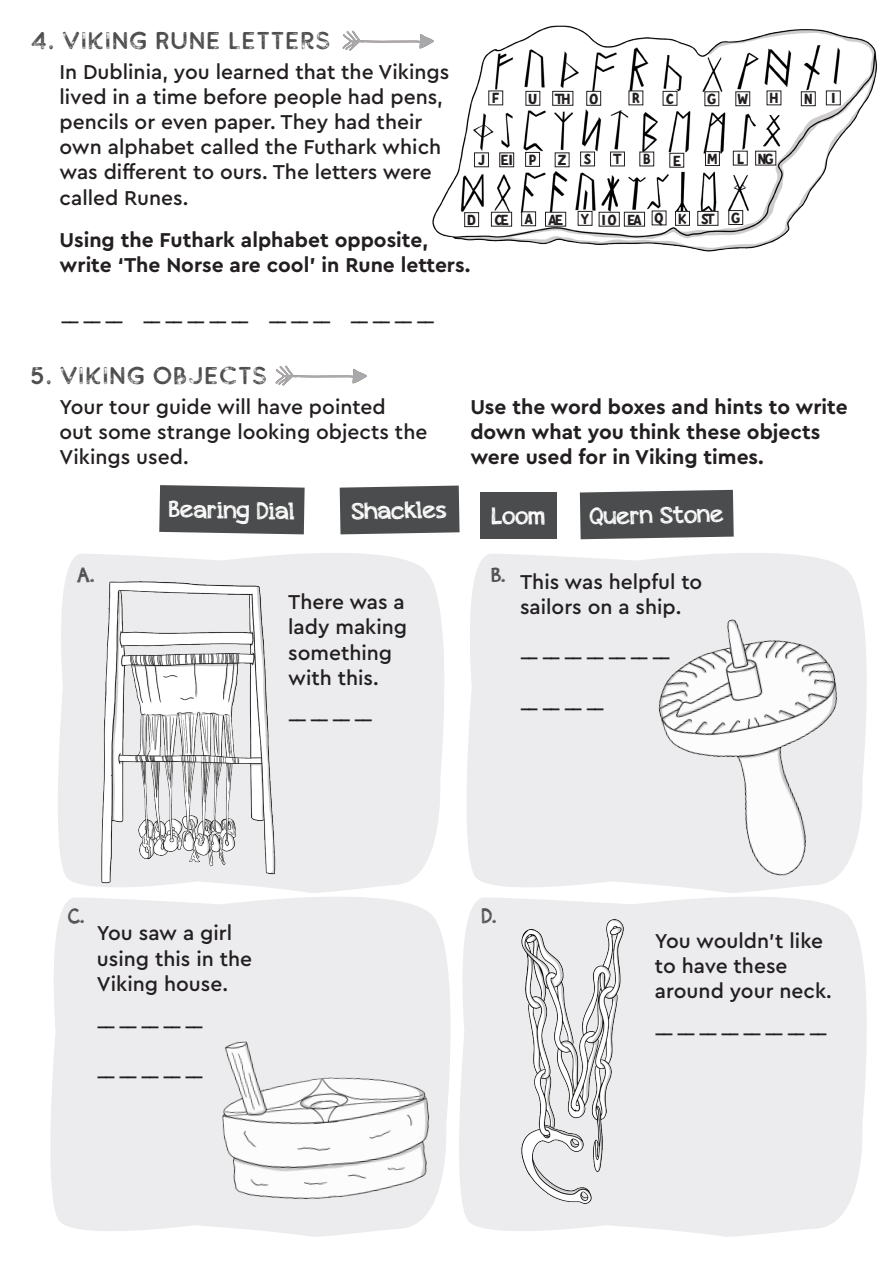
<style>
.page{position:relative;width:893px;height:1263px;background:#fff}
.page>*{position:absolute;margin:0;border:0;box-sizing:border-box;transform-origin:0 0}
.t1{font:24px "Buckwheat TC Sans Rough";color:#4b4c4d}
.t2{font:24px "appleberry";color:#fff}
.t3{font:500 21px/25.2px "Cera";color:#231f20}
.t4{font:700 21px/25.2px "Cera";color:#231f20}
.t5{font:21px "appleberry";color:#4b4c4d}
.t6{font:700 14.55px "Fela";letter-spacing:-.15em;color:#231f20}
</style>
<div class="page">
<svg style="left:342px;top:30px;width:84px;height:21px"></svg>
<img style="left:467px;top:553px;width:400px;height:328px">
<svg style="left:371px;top:554px;width:73px;height:327px;background:#ededef"></svg>
<img style="left:58px;top:553px;width:313px;height:328px">
<svg style="left:475px;top:881px;width:392px;height:352px;fill:#ececee"></svg>
<img style="left:462px;top:903px;width:308px;height:334px">
<svg style="left:50px;top:881px;width:412px;height:350px;fill:#ececee"></svg>
<img style="left:129px;top:925px;width:331px;height:312px">
<svg style="left:275px;top:365px;width:92px;height:21px"></svg>
<div style="left:480px;top:492px;width:77px;height:47px;background:#4b4c4d"></div>
<svg style="left:159px;top:485px;width:146px;height:49px;background:#545556"></svg>
<svg style="left:580px;top:490px;width:154px;height:49px;background:#545556"></svg>
<svg style="left:340px;top:485px;width:120px;height:49px;background:#545556"></svg>
<img style="left:426px;top:25px;width:451px;height:227px">
<div style="left:489px;top:91px;width:14px;height:14px;background:#fff"></div>
<div style="left:489px;top:91px;width:14px;height:14px;border:1px solid #231f20"></div>
<div style="left:526px;top:91px;width:14px;height:14px;background:#fff"></div>
<div style="left:526px;top:91px;width:14px;height:14px;border:1px solid #231f20"></div>
<div style="left:553px;top:91px;width:20px;height:14px;background:#fff"></div>
<div style="left:552px;top:91px;width:21px;height:14px;border:1px solid #231f20"></div>
<div style="left:587px;top:91px;width:14px;height:14px;background:#fff"></div>
<div style="left:586px;top:91px;width:15px;height:14px;border:1px solid #231f20"></div>
<div style="left:663px;top:91px;width:14px;height:14px;background:#fff"></div>
<div style="left:663px;top:91px;width:14px;height:14px;border:1px solid #231f20"></div>
<div style="left:500px;top:153px;width:14px;height:14px;background:#fff"></div>
<div style="left:499px;top:153px;width:15px;height:14px;border:1px solid #231f20"></div>
<div style="left:705px;top:92px;width:14px;height:14px;background:#fff"></div>
<div style="left:705px;top:92px;width:14px;height:14px;border:1px solid #231f20"></div>
<div style="left:767px;top:91px;width:14px;height:14px;background:#fff"></div>
<div style="left:826px;top:91px;width:14px;height:14px;background:#fff"></div>
<div style="left:826px;top:91px;width:14px;height:14px;border:1px solid #231f20"></div>
<div style="left:474px;top:153px;width:14px;height:14px;background:#fff"></div>
<div style="left:474px;top:153px;width:15px;height:14px;border:1px solid #231f20"></div>
<div style="left:733px;top:151px;width:14px;height:14px;background:#fff"></div>
<div style="left:733px;top:151px;width:14px;height:14px;border:1px solid #231f20"></div>
<div style="left:705px;top:152px;width:14px;height:14px;background:#fff"></div>
<div style="left:705px;top:151px;width:15px;height:15px;border:1px solid #231f20"></div>
<div style="left:801px;top:92px;width:14px;height:14px;background:#fff"></div>
<div style="left:801px;top:92px;width:14px;height:14px;border:1px solid #231f20"></div>
<div style="left:640px;top:152px;width:14px;height:14px;background:#fff"></div>
<div style="left:640px;top:152px;width:14px;height:14px;border:1px solid #231f20"></div>
<div style="left:526px;top:152px;width:13px;height:14px;background:#fff"></div>
<div style="left:525px;top:152px;width:15px;height:15px;border:1px solid #231f20"></div>
<div style="left:670px;top:153px;width:14px;height:14px;background:#fff"></div>
<div style="left:670px;top:153px;width:14px;height:14px;border:1px solid #231f20"></div>
<div style="left:629px;top:91px;width:14px;height:14px;background:#fff"></div>
<div style="left:581px;top:152px;width:13px;height:14px;background:#fff"></div>
<div style="left:580px;top:152px;width:15px;height:14px;border:1px solid #231f20"></div>
<div style="left:610px;top:152px;width:14px;height:14px;background:#fff"></div>
<div style="left:610px;top:152px;width:15px;height:14px;border:1px solid #231f20"></div>
<div style="left:465px;top:213px;width:14px;height:14px;background:#fff"></div>
<div style="left:464px;top:212px;width:15px;height:15px;border:1px solid #231f20"></div>
<div style="left:522px;top:212px;width:14px;height:14px;background:#fff"></div>
<div style="left:521px;top:212px;width:15px;height:14px;border:1px solid #231f20"></div>
<div style="left:736px;top:92px;width:14px;height:14px;background:#fff"></div>
<div style="left:736px;top:92px;width:14px;height:14px;border:1px solid #231f20"></div>
<div style="left:652px;top:211px;width:14px;height:14px;background:#fff"></div>
<div style="left:578px;top:211px;width:14px;height:14px;background:#fff"></div>
<div style="left:578px;top:211px;width:14px;height:15px;border:1px solid #231f20"></div>
<div style="left:555px;top:153px;width:14px;height:14px;background:#fff"></div>
<div style="left:756px;top:151px;width:20px;height:14px;background:#fff"></div>
<div style="left:491px;top:212px;width:21px;height:14px;background:#fff"></div>
<div style="left:491px;top:212px;width:21px;height:14px;border:1px solid #231f20"></div>
<div style="left:545px;top:212px;width:21px;height:14px;background:#fff"></div>
<div style="left:545px;top:212px;width:21px;height:14px;border:1px solid #231f20"></div>
<div style="left:599px;top:212px;width:20px;height:14px;background:#fff"></div>
<div style="left:599px;top:212px;width:20px;height:14px;border:1px solid #231f20"></div>
<div style="left:624px;top:212px;width:20px;height:14px;background:#fff"></div>
<div style="left:624px;top:212px;width:21px;height:14px;border:1px solid #231f20"></div>
<div style="left:675px;top:211px;width:14px;height:14px;background:#fff"></div>
<div style="left:675px;top:211px;width:15px;height:15px;border:1px solid #231f20"></div>
<div style="left:698px;top:211px;width:20px;height:14px;background:#fff"></div>
<div style="left:698px;top:211px;width:20px;height:15px;border:1px solid #231f20"></div>
<div style="left:729px;top:211px;width:14px;height:13px;background:#fff"></div>
<div style="left:729px;top:210px;width:14px;height:15px;border:1px solid #231f20"></div>
<p class="t1" style="left:30px;top:25px;width:303px">4. VIKING RUNE LETTERS</p>
<p class="t3" style="left:60px;top:58px;width:391px">In Dublinia, you learned that the Vikings lived in a time before people had pens, pencils or even paper. They had their own alphabet called the Futhark which was different to ours. The letters were called Runes.</p>
<p class="t6" style="left:492px;top:89px;width:9px">F</p>
<p class="t6" style="left:528px;top:89px;width:72px">UTHO</p>
<p class="t6" style="left:666px;top:89px;width:10px">C</p>
<p class="t6" style="left:632px;top:89px;width:10px">R</p>
<p class="t6" style="left:707px;top:90px;width:11px">G</p>
<p class="t6" style="left:769px;top:89px;width:11px">H</p>
<p class="t6" style="left:831px;top:89px;width:6px">I</p>
<p class="t6" style="left:804px;top:90px;width:11px">N</p>
<p class="t6" style="left:737px;top:90px;width:12px">W</p>
<p class="t6" style="left:558px;top:151px;width:11px">Z</p>
<p class="t6" style="left:758px;top:149px;width:18px">NG</p>
<p class="t6" style="left:478px;top:151px;width:9px">J</p>
<p class="t6" style="left:707px;top:149px;width:13px">M</p>
<p class="t6" style="left:737px;top:149px;width:9px">L</p>
<p class="t6" style="left:584px;top:150px;width:9px">S</p>
<p class="t6" style="left:613px;top:150px;width:10px">T</p>
<p class="t6" style="left:529px;top:150px;width:10px">P</p>
<p class="t6" style="left:643px;top:150px;width:9px">B</p>
<p class="t6" style="left:673px;top:151px;width:10px">E</p>
<p class="t6" style="left:500px;top:151px;width:14px">EI</p>
<p class="t6" style="left:494px;top:210px;width:16px">CE</p>
<p class="t6" style="left:548px;top:210px;width:16px">AE</p>
<p class="t6" style="left:601px;top:210px;width:42px">IO EA</p>
<p class="t6" style="left:678px;top:209px;width:64px">KST G</p>
<p class="t6" style="left:581px;top:209px;width:10px">Y</p>
<p class="t6" style="left:654px;top:209px;width:11px">Q</p>
<p class="t6" style="left:467px;top:211px;width:11px">D</p>
<p class="t6" style="left:524px;top:210px;width:10px">A</p>
<p class="t4" style="left:60px;top:226px;width:412px">Using the Futhark alphabet opposite, write ‘The Norse are cool’ in Rune letters.</p>
<p class="t3" style="left:61px;top:300px;width:375px">__ __ __ __ __ __ __ __ __ __ __ __ __ __ __</p>
<p class="t1" style="left:30px;top:360px;width:240px">5. VIKING OBJECTS</p>
<p class="t3" style="left:60px;top:393px;width:369px">Your tour guide will have pointed<br>out some strange looking objects the<br>Vikings used.</p>
<p class="t4" style="left:470px;top:393px;width:379px">Use the word boxes and hints to write down what you think these objects were used for in Viking times.</p>
<p class="t2" style="left:169px;top:493px;width:127px;rotate:1deg">Bearing Dial</p>
<p class="t2" style="left:352px;top:495px;width:97px;rotate:-1deg">Shackles</p>
<p class="t2" style="left:492px;top:500px;width:55px">Loom</p>
<p class="t2" style="left:589px;top:500px;width:136px;rotate:-1deg">Quern Stone</p>
<p class="t5" style="left:77px;top:561px;width:18px">A.</p>
<p class="t3" style="left:491px;top:568px;width:212px;text-align:center"><sup>B.</sup> This was helpful to sailors on a ship.</p>
<p class="t3" style="left:520px;top:635px;width:152px">__ __ __ __ __ __ __</p>
<p class="t3" style="left:288px;top:589px;width:121px">There was a lady making something with this.</p>
<p class="t3" style="left:288px;top:698px;width:86px">__ __ __ __</p>
<p class="t3" style="left:520px;top:686px;width:86px">__ __ __ __</p>
<p class="t5" style="left:68px;top:901px;width:18px">C.</p>
<p class="t5" style="left:482px;top:901px;width:16px">D.</p>
<p class="t3" style="left:97px;top:920px;width:157px">You saw a girl using this in the<br>Viking house.</p>
<p class="t3" style="left:97px;top:1004px;width:108px">__ __ __ __ __</p>
<p class="t3" style="left:97px;top:1055px;width:108px">__ __ __ __ __</p>
<p class="t3" style="left:655px;top:927px;width:179px">You wouldn’t like to have these around your neck.</p>
<p class="t3" style="left:655px;top:1011px;width:174px">__ __ __ __ __ __ __ __</p>
</div>
